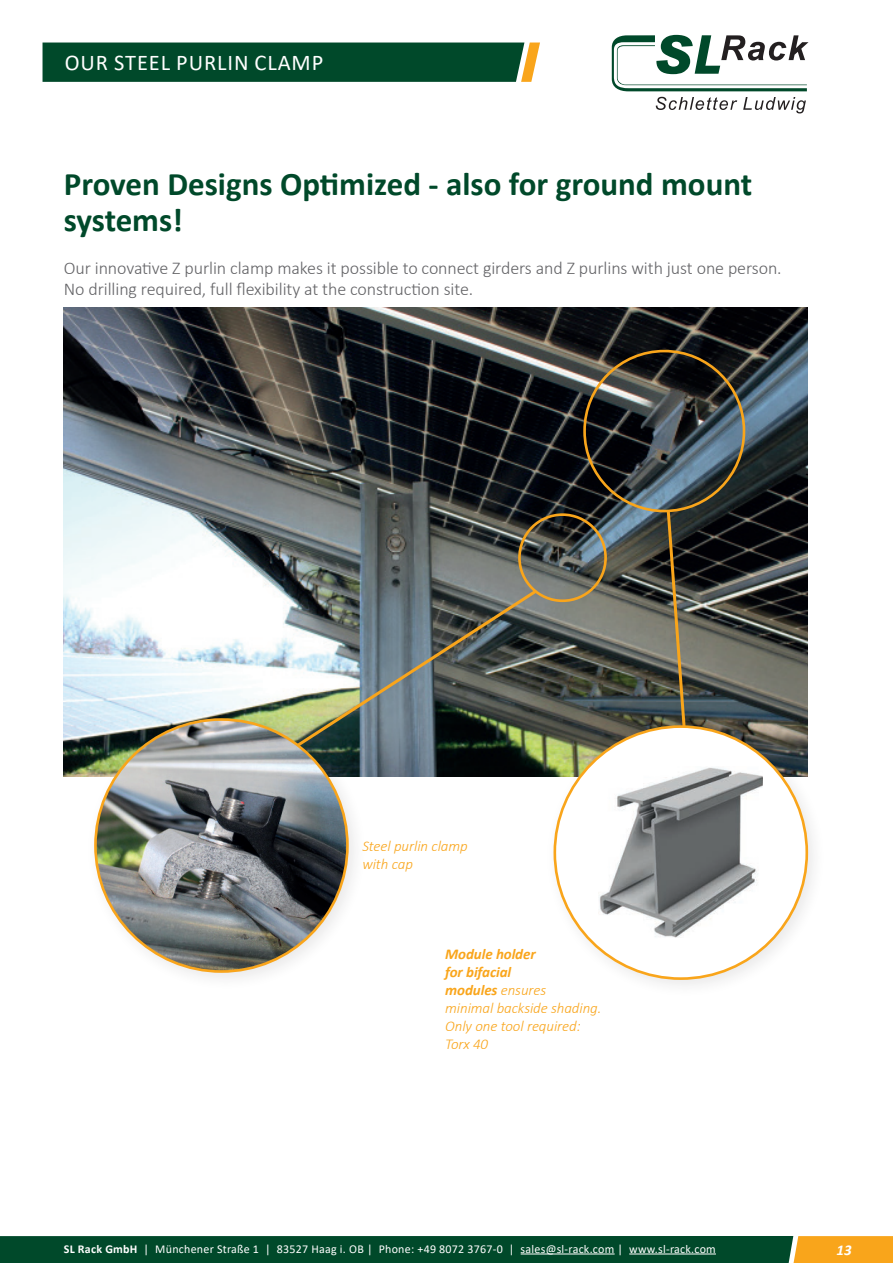
<style>
.page{position:relative;width:893px;height:1263px;background:#fff}
.page>*{position:absolute;margin:0;border:0;box-sizing:border-box;transform-origin:0 0}
.t1{font:700 33px/36px "Calibri";color:#00492a}
.t2{font:22.5px "Calibri";letter-spacing:.04em;color:#fff}
.t3{font:300 18px/21.6px "Calibri";letter-spacing:-.005em;color:#636366}
.t4{font:italic 300 15px/18px "Calibri";letter-spacing:-.005em;color:#f9a51b}
.t5{font:italic 700 15px "Calibri";color:#fff}
.t6{font:12px "Calibri";letter-spacing:.02em;color:#fff}
.s1{font-weight:700}
</style>
<div class="page">
<img style="left:64px;top:307px;width:744px;height:469px">
<div style="left:518px;top:513px;width:89px;height:89px;border:3px solid #f9a51b;border-radius:43px"></div>
<img style="left:294px;top:587px;width:246px;height:162px">
<div style="left:85px;top:709px;width:282px;height:282px;background:#231f20;opacity:.1"></div>
<img style="left:95px;top:719px;width:252px;height:252px;border-radius:126px">
<img style="left:665px;top:508px;width:29px;height:208px">
<div style="left:544px;top:716px;width:283px;height:282px;background:#231f20;opacity:.1"></div>
<div style="left:555px;top:727px;width:252px;height:251px;background:#fff;border-radius:126px"></div>
<img style="left:599px;top:767px;width:164px;height:171px">
<svg style="left:0;top:1236px;width:893px;height:27px;background:#1e552a"></svg>
<hr style="left:521px;top:1253px;width:94px;height:1px;background:#fff">
<hr style="left:629px;top:1253px;width:87px;height:1px;background:#fff">
<div style="left:43px;top:43px;width:497px;height:39px;background:#00492a"></div>
<svg style="left:656px;top:97px;width:81px;height:13px"></svg>
<svg style="left:743px;top:97px;width:63px;height:16px"></svg>
<svg style="left:612px;top:35px;width:196px;height:56px"></svg>
<p class="t2" style="left:65px;top:46px;width:260px">OUR STEEL PURLIN CLAMP</p>
<h1 class="t1" style="left:64px;top:165px;width:690px">Proven Designs Optimized - also for ground mount systems!</h1>
<p class="t3" style="left:64px;top:257px;width:719px">Our innovative Z purlin clamp makes it possible to connect girders and Z purlins with just one person.<br>No drilling required, full flexibility at the construction site.</p>
<p class="t4" style="left:362px;top:837px;width:107px">Steel purlin clamp with cap</p>
<p class="t4" style="left:445px;top:945px;width:158px"><span class="s1">Module holder<br>for bifacial<br>modules</span> ensures<br>minimal backside shading.<br>Only one tool required:<br>Torx 40</p>
<p class="t6" style="left:64px;top:1240px;width:654px"><span class="s1">SL Rack GmbH</span> | Münchener Straße 1 | 83527 Haag i. OB | Phone: +49 8072 3767-0 | sales@sl-rack.com | www.sl-rack.com</p>
<p class="t5" style="left:836px;top:1239px;width:17px">13</p>
</div>
